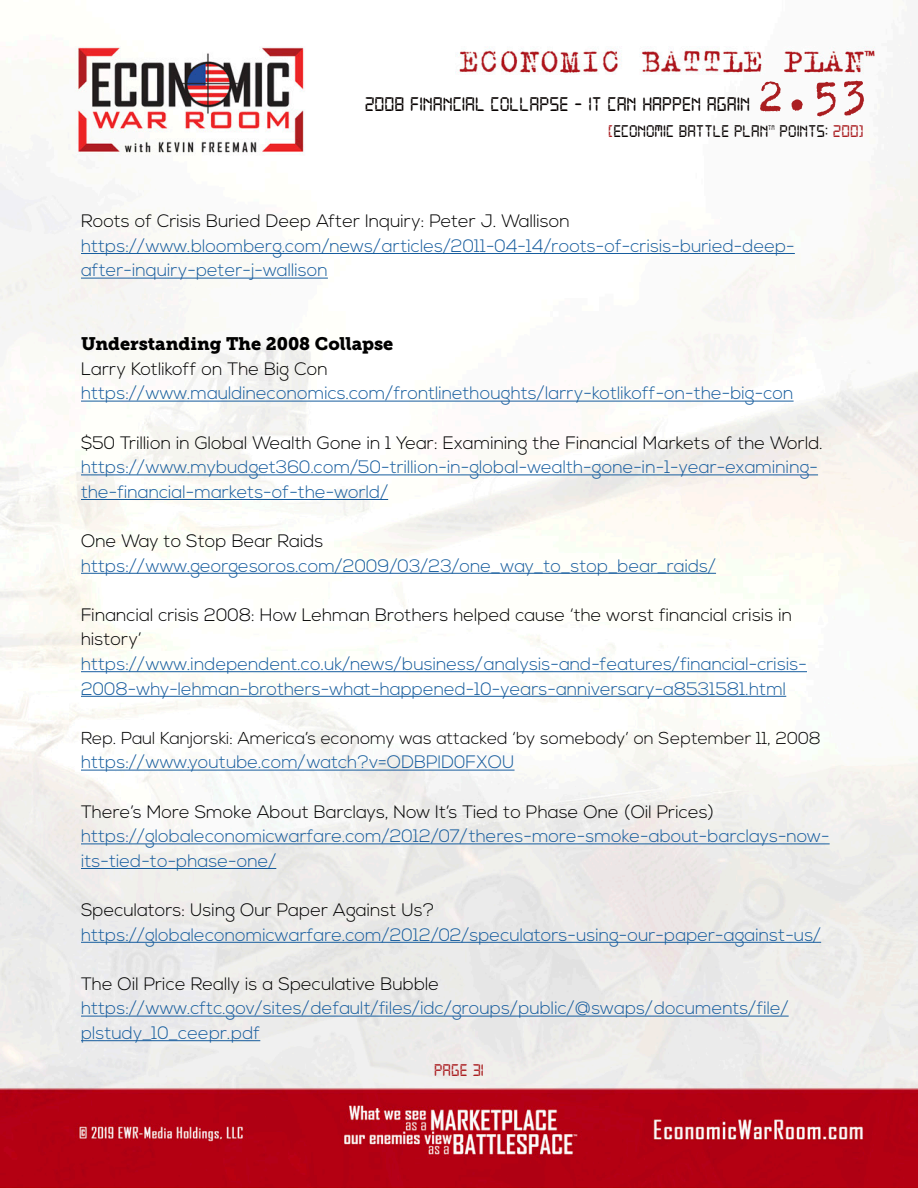
<style>
.page{position:relative;width:918px;height:1188px;background:#fff}
.page>*{position:absolute;margin:0;border:0;box-sizing:border-box;transform-origin:0 0}
.t1{font:51px "Trixie";color:#aa1e21}
.t2{font:21px "Digital 7";color:#080302}
.t3{font:300 18px/24.6px "Nexa";color:#175d9e}
.t4{font:300 18px/24.6px "Nexa";color:#000}
.t5{font:18px "Digital 7";color:#080302}
.t6{font:18px "Museo Slab 900";color:#000}
.t7{font:18px "Digital 7";color:#aa1e21}
.t8{font:300 17.25px "Nexa";color:#000}
.t9{font:7.05px "Digital 7";color:#080302}
.s1{color:#aa1e21}
</style>
<div class="page">
<img style="left:0;top:35px;width:918px;height:1153px">
<hr style="left:81px;top:253px;width:714px;height:1px;background:#175d9e">
<hr style="left:81px;top:278px;width:247px;height:1px;background:#175d9e">
<hr style="left:81px;top:401px;width:713px;height:1px;background:#175d9e">
<hr style="left:81px;top:474px;width:737px;height:1px;background:#175d9e">
<hr style="left:81px;top:499px;width:307px;height:1px;background:#175d9e">
<hr style="left:81px;top:573px;width:635px;height:1px;background:#175d9e">
<hr style="left:81px;top:671px;width:726px;height:1px;background:#175d9e">
<hr style="left:81px;top:696px;width:705px;height:1px;background:#175d9e">
<hr style="left:81px;top:770px;width:434px;height:1px;background:#175d9e">
<hr style="left:81px;top:843px;width:749px;height:1px;background:#175d9e">
<hr style="left:81px;top:868px;width:195px;height:1px;background:#175d9e">
<hr style="left:81px;top:942px;width:740px;height:1px;background:#175d9e">
<hr style="left:81px;top:1016px;width:708px;height:1px;background:#175d9e">
<hr style="left:81px;top:1040px;width:179px;height:1px;background:#175d9e">
<h1 class="t1" style="left:756px;top:62px;width:114px">2.53</h1>
<p class="t5" style="left:608px;top:123px;width:161px"><span class="s1">[</span>ECONOMIC BATTLE PLAN</p>
<p class="t9" style="left:768px;top:124px;width:8px">TM</p>
<p class="t5" style="left:780px;top:123px;width:85px">POINTS: <span class="s1">200]</span></p>
<p class="t2" style="left:365px;top:95px;width:387px">2008 FINANCIAL COLLAPSE - IT CAN HAPPEN AGAIN</p>
<p class="t4" style="left:81px;top:209px;width:490px">Roots of Crisis Buried Deep After Inquiry: Peter J. Wallison</p>
<p class="t3" style="left:81px;top:234px;width:715px">https://www.bloomberg.com/news/articles/2011-04-14/roots-of-crisis-buried-deep&shy;after-inquiry-peter-j-wallison</p>
<p class="t6" style="left:81px;top:333px;width:314px">Understanding The 2008 Collapse</p>
<p class="t4" style="left:81px;top:357px;width:248px">Larry Kotlikoff on The Big Con</p>
<p class="t3" style="left:81px;top:382px;width:714px">https://www.mauldineconomics.com/frontlinethoughts/larry-kotlikoff-on-the-big-con</p>
<p class="t4" style="left:81px;top:431px;width:743px">$50 Trillion in Global Wealth Gone in 1 Year: Examining the Financial Markets of the World.</p>
<p class="t3" style="left:81px;top:455px;width:739px">https://www.mybudget360.com/50-trillion-in-global-wealth-gone-in-1-year-examining&shy;the-financial-markets-of-the-world/</p>
<p class="t4" style="left:81px;top:529px;width:244px">One Way to Stop Bear Raids</p>
<p class="t3" style="left:81px;top:554px;width:637px">https://www.georgesoros.com/2009/03/23/one_way_to_stop_bear_raids/</p>
<p class="t4" style="left:81px;top:603px;width:713px">Financial crisis 2008: How Lehman Brothers helped cause ‘the worst financial crisis in history’</p>
<p class="t3" style="left:81px;top:652px;width:728px">https://www.independent.co.uk/news/business/analysis-and-features/financial-crisis-<br>2008-why-lehman-brothers-what-happened-10-years-anniversary-a8531581.html</p>
<p class="t8" style="left:81px;top:728px;width:741px">Rep. Paul Kanjorski: America’s economy was attacked ‘by somebody’ on September 11, 2008</p>
<p class="t3" style="left:81px;top:751px;width:435px">https://www.youtube.com/watch?v=ODBPlD0FXOU</p>
<p class="t4" style="left:81px;top:800px;width:635px">There’s More Smoke About Barclays, Now It’s Tied to Phase One (Oil Prices)</p>
<p class="t3" style="left:81px;top:824px;width:750px">https://globaleconomicwarfare.com/2012/07/theres-more-smoke-about-barclays-now&shy;its-tied-to-phase-one/</p>
<p class="t4" style="left:81px;top:898px;width:355px">Speculators: Using Our Paper Against Us?</p>
<p class="t3" style="left:81px;top:923px;width:742px">https://globaleconomicwarfare.com/2012/02/speculators-using-our-paper-against-us/</p>
<p class="t4" style="left:81px;top:972px;width:360px">The Oil Price Really is a Speculative Bubble</p>
<p class="t3" style="left:81px;top:997px;width:709px">https://www.cftc.gov/sites/default/files/idc/groups/public/@swaps/documents/file/ plstudy_10_ceepr.pdf</p>
<p class="t7" style="left:434px;top:1062px;width:51px">PAGE 31</p>
</div>
